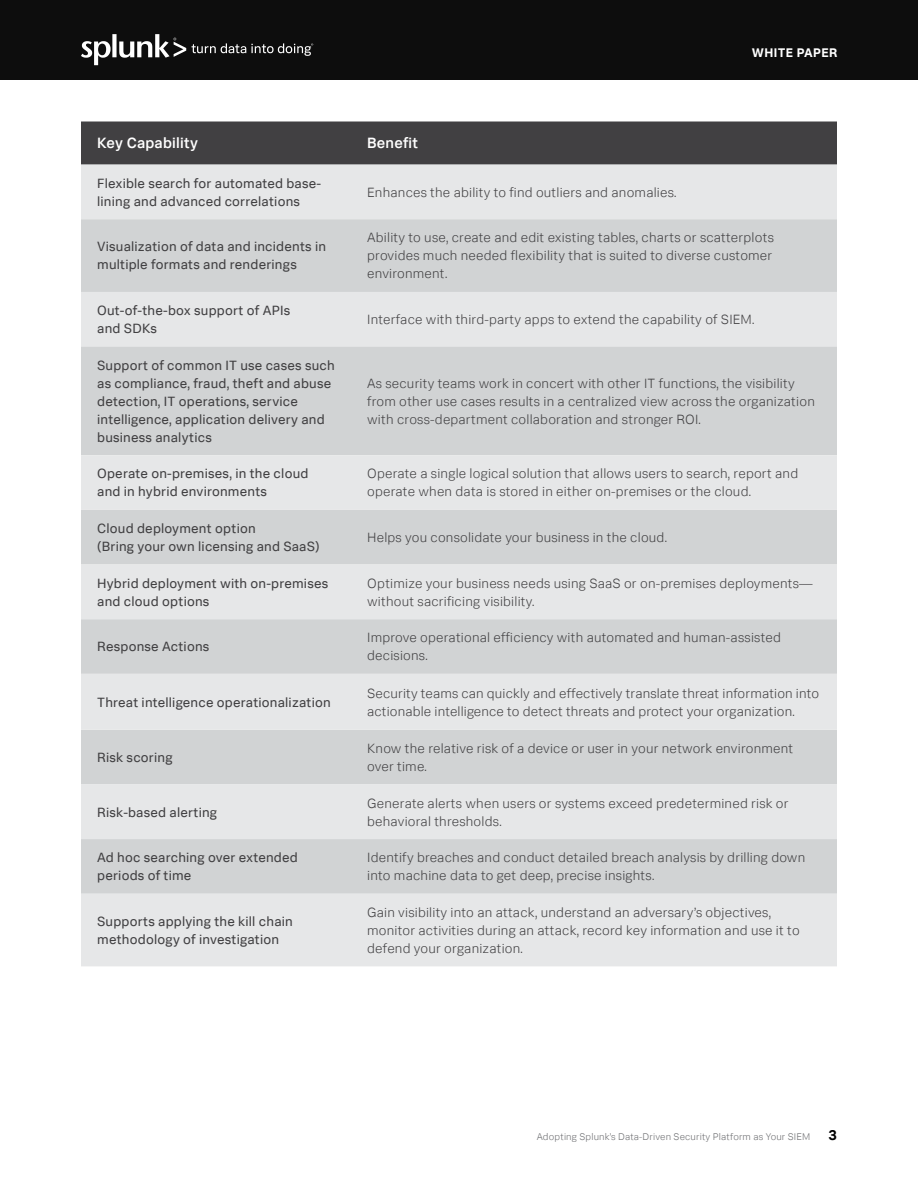
<style>
.page{position:relative;width:918px;height:1188px;background:#fff}
.page>*{position:absolute;margin:0;border:0;box-sizing:border-box;transform-origin:0 0}
.t1{font:500 15px "Splunk Data Sans";letter-spacing:.015em;color:#fff}
.t2{font:700 14.25px "Splunk Data Sans";color:#000}
.Main_Body_Text{font:300 13.5px/18px "Splunk Data Sans";letter-spacing:.015em;color:#414042}
.Main_Body_Text-2{font:13.5px/18px "Splunk Data Sans";letter-spacing:.015em;color:#414042}
.t3{font:700 12.6px "Splunk Data Sans";letter-spacing:.03em;color:#fff}
.t4{font:300 9.75px "Splunk Data Sans";letter-spacing:.015em;color:#6d6e71}
</style>
<div class="page">
<div style="left:0;top:0;width:918px;height:80px;background:#0d0d0d"></div>
<svg style="left:81px;top:34px;width:232px;height:31px"></svg>
<div style="left:81px;top:122px;width:756px;height:43px;background:#414042"></div>
<div style="left:81px;top:165px;width:756px;height:182px;background:#e6e7e8"></div>
<div style="left:81px;top:219px;width:756px;height:73px;background:#d1d3d4"></div>
<div style="left:81px;top:347px;width:756px;height:108px;background:#d1d3d4"></div>
<svg style="left:81px;top:455px;width:756px;height:511px;background:#dddedf"></svg>
<p class="t3" style="left:752px;top:44px;width:87px">WHITE PAPER</p>
<p class="t1" style="left:97px;top:134px;width:102px">Key Capability</p>
<p class="t1" style="left:367px;top:134px;width:53px">Benefit</p>
<p class="Main_Body_Text-2" style="left:97px;top:174px;width:226px">Flexible search for automated base&shy;lining and advanced correlations</p>
<p class="Main_Body_Text" style="left:367px;top:183px;width:311px">Enhances the ability to find outliers and anomalies.</p>
<p class="Main_Body_Text-2" style="left:97px;top:238px;width:230px">Visualization of data and incidents in multiple formats and renderings</p>
<p class="Main_Body_Text" style="left:367px;top:229px;width:408px">Ability to use, create and edit existing tables, charts or scatterplots provides much needed flexibility that is suited to diverse customer environment.</p>
<p class="Main_Body_Text-2" style="left:97px;top:301px;width:195px">Out-of-the-box support of APIs and SDKs</p>
<p class="Main_Body_Text" style="left:367px;top:310px;width:389px">Interface with third-party apps to extend the capability of SIEM.</p>
<p class="Main_Body_Text-2" style="left:97px;top:356px;width:239px">Support of common IT use cases such as compliance, fraud, theft and abuse detection, IT operations, service intelligence, application delivery and business analytics</p>
<p class="Main_Body_Text" style="left:367px;top:374px;width:449px">As security teams work in concert with other IT functions, the visibility from other use cases results in a centralized view across the organization with cross-department collaboration and stronger ROI.</p>
<p class="Main_Body_Text-2" style="left:97px;top:465px;width:213px">Operate on-premises, in the cloud and in hybrid environments</p>
<p class="Main_Body_Text" style="left:367px;top:465px;width:433px">Operate a single logical solution that allows users to search, report and operate when data is stored in either on-premises or the cloud.</p>
<p class="Main_Body_Text-2" style="left:97px;top:519px;width:224px">Cloud deployment option<br>(Bring your own licensing and SaaS)</p>
<p class="Main_Body_Text" style="left:367px;top:528px;width:301px">Helps you consolidate your business in the cloud.</p>
<p class="Main_Body_Text-2" style="left:97px;top:574px;width:233px">Hybrid deployment with on-premises and cloud options</p>
<p class="Main_Body_Text" style="left:367px;top:574px;width:447px">Optimize your business needs using SaaS or on-premises deployments— without sacrificing visibility.</p>
<p class="Main_Body_Text-2" style="left:97px;top:637px;width:114px">Response Actions</p>
<p class="Main_Body_Text" style="left:367px;top:629px;width:415px">Improve operational efficiency with automated and human-assisted decisions.</p>
<p class="Main_Body_Text-2" style="left:97px;top:693px;width:235px">Threat intelligence operationalization</p>
<p class="Main_Body_Text" style="left:367px;top:684px;width:453px">Security teams can quickly and effectively translate threat information into actionable intelligence to detect threats and protect your organization.</p>
<p class="Main_Body_Text-2" style="left:97px;top:748px;width:77px">Risk scoring</p>
<p class="Main_Body_Text" style="left:367px;top:739px;width:428px">Know the relative risk of a device or user in your network environment over time.</p>
<p class="Main_Body_Text-2" style="left:97px;top:803px;width:121px">Risk-based alerting</p>
<p class="Main_Body_Text" style="left:367px;top:794px;width:423px">Generate alerts when users or systems exceed predetermined risk or behavioral thresholds.</p>
<p class="Main_Body_Text-2" style="left:97px;top:848px;width:202px">Ad hoc searching over extended periods of time</p>
<p class="Main_Body_Text" style="left:367px;top:848px;width:440px">Identify breaches and conduct detailed breach analysis by drilling down into machine data to get deep, precise insights.</p>
<p class="Main_Body_Text-2" style="left:97px;top:912px;width:197px">Supports applying the kill chain methodology of investigation</p>
<p class="Main_Body_Text" style="left:367px;top:903px;width:434px">Gain visibility into an attack, understand an adversary’s objectives, monitor activities during an attack, record key information and use it to defend your organization.</p>
<p class="t4" style="left:537px;top:1131px;width:275px">Adopting Splunk’s Data-Driven Security Platform as Your SIEM</p>
<p class="t2" style="left:828px;top:1126px;width:10px">3</p>
</div>
